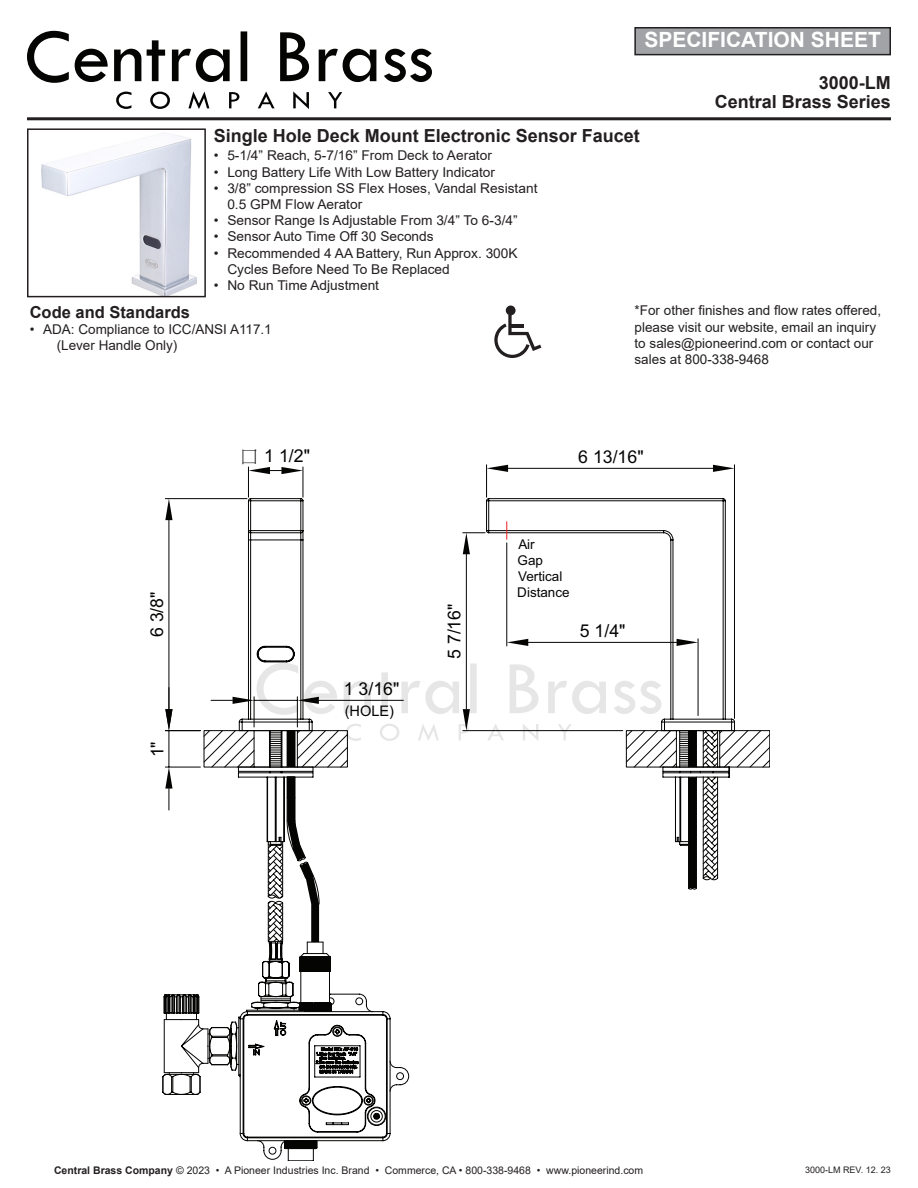
<style>
.page{position:relative;width:918px;height:1188px;background:#fff}
.page>*{position:absolute;margin:0;border:0;box-sizing:border-box;transform-origin:0 0}
.t1{font:700 21px "Arial";color:#fff}
.t2{font:700 18px "Arial";color:#231f20}
.t3{font:17.7px "Arial";color:#040503}
.t4{font:700 16.5px "Arial";color:#231f20}
.t5{font:14.55px "Arial";color:#040503}
.t6{font:13.5px/16.2px "Arial";color:#231f20}
.t7{font:13.5px/15.9px "Arial";color:#040503}
.t8{font:10.5px "Arial";color:#231f20}
.t9{font:9px "Arial";color:#231f20}
.s1{font-weight:700}
</style>
<div class="page">
<svg style="left:238px;top:498px;width:488px;height:165px"></svg>
<hr style="left:248px;top:467px;width:1px;height:30px;background:#040503">
<hr style="left:303px;top:467px;width:1px;height:30px;background:#040503">
<hr style="left:466px;top:554px;width:1px;height:155px;background:#040503">
<svg style="left:463px;top:533px;width:22px;height:21px"></svg>
<hr style="left:507px;top:543px;width:1px;height:103px;background:#040503">
<hr style="left:698px;top:639px;width:1px;height:77px;background:#040503">
<hr style="left:528px;top:642px;width:149px;height:1px;background:#040503">
<svg style="left:507px;top:639px;width:21px;height:7px"></svg>
<svg style="left:677px;top:639px;width:21px;height:7px"></svg>
<hr style="left:486px;top:465px;width:1px;height:32px;background:#040503">
<hr style="left:734px;top:465px;width:1px;height:253px;background:#040503">
<hr style="left:508px;top:468px;width:205px;height:1px;background:#040503">
<svg style="left:487px;top:465px;width:21px;height:7px"></svg>
<svg style="left:713px;top:465px;width:21px;height:7px"></svg>
<hr style="left:165px;top:498px;width:82px;height:1px;background:#040503">
<hr style="left:169px;top:520px;width:1px;height:189px;background:#040503">
<svg style="left:165px;top:499px;width:8px;height:21px"></svg>
<svg style="left:507px;top:522px;width:1px;height:17px"></svg>
<hr style="left:27px;top:117px;width:864px;height:3px;background:#231f20">
<img style="left:41px;top:133px;width:156px;height:161px">
<div style="left:27px;top:128px;width:179px;height:169px;border:2px solid #231f20"></div>
<div style="left:635px;top:28px;width:255px;height:27px;background:#a1a3a6"></div>
<div style="left:634px;top:27px;width:257px;height:28px;border:2px solid #231f20"></div>
<svg style="left:494px;top:314px;width:47px;height:44px"></svg>
<div style="left:506px;top:306px;width:10px;height:9px;background:#231f20;border-radius:50%"></div>
<svg style="left:280px;top:32px;width:152px;height:50px"></svg>
<svg style="left:27px;top:31px;width:220px;height:52px"></svg>
<svg style="left:116px;top:91px;width:226px;height:18px"></svg>
<svg style="left:162px;top:663px;width:608px;height:498px"></svg>
<svg style="left:248px;top:466px;width:55px;height:8px"></svg>
<p class="t1" style="left:644px;top:25px;width:238px">SPECIFICATION SHEET</p>
<p class="t2" style="left:819px;top:70px;width:74px">3000-LM</p>
<p class="t2" style="left:214px;top:123px;width:428px">Single Hole Deck Mount Electronic Sensor Faucet</p>
<p class="t6" style="left:214px;top:147px;width:280px">• 5-1/4” Reach, 5-7/16” From Deck to Aerator</p>
<p class="t6" style="left:214px;top:164px;width:283px">• Long Battery Life With Low Battery Indicator</p>
<p class="t6" style="left:227px;top:180px;width:312px;text-indent:-14px">• 3/8” compression SS Flex Hoses, Vandal Resistant<br>0.5 GPM Flow Aerator</p>
<p class="t6" style="left:214px;top:212px;width:305px">• Sensor Range Is Adjustable From 3/4” To 6-3/4”</p>
<p class="t6" style="left:214px;top:228px;width:221px">• Sensor Auto Time Off 30 Seconds</p>
<p class="t6" style="left:227px;top:245px;width:292px;text-indent:-14px">• Recommended 4 AA Battery, Run Approx. 300K<br>Cycles Before Need To Be Replaced</p>
<p class="t6" style="left:214px;top:277px;width:167px">• No Run Time Adjustment</p>
<p class="t2" style="left:715px;top:89px;width:178px">Central Brass Series</p>
<p class="t4" style="left:30px;top:300px;width:162px">Code and Standards</p>
<p class="t6" style="left:57px;top:321px;width:217px;text-indent:-27px">• ADA: Compliance to ICC/ANSI A117.1 (Lever Handle Only)</p>
<p class="t3" style="left:264px;top:444px;width:47px">1 1/2"</p>
<p class="t3" style="left:145px;top:637px;width:47px;rotate:-90deg">6 3/8"</p>
<p class="t3" style="left:145px;top:757px;width:18px;rotate:-90deg">1"</p>
<p class="t3" style="left:344px;top:676px;width:57px">1 3/16"</p>
<p class="t5" style="left:345px;top:701px;width:51px">(HOLE)</p>
<p class="t3" style="left:442px;top:659px;width:57px;rotate:-90deg">5 7/16"</p>
<p class="t6" style="left:635px;top:302px;width:248px">*For other finishes and flow rates offered, please visit our website, email an inquiry to sales@pioneerind.com or contact our sales at 800-338-9468</p>
<p class="t3" style="left:578px;top:444px;width:67px">6 13/16"</p>
<p class="t7" style="left:517px;top:536px;width:54px">Air<br>Gap<br>Vertical<br>Distance</p>
<p class="t3" style="left:580px;top:618px;width:47px">5 1/4"</p>
<p class="t8" style="left:54px;top:1163px;width:591px"><span class="s1">Central Brass Company</span> © 2023 • A Pioneer Industries Inc. Brand • Commerce, CA • 800-338-9468 • www.pioneerind.com</p>
<p class="t9" style="left:805px;top:1164px;width:87px">3000-LM REV. 12. 23</p>
</div>
